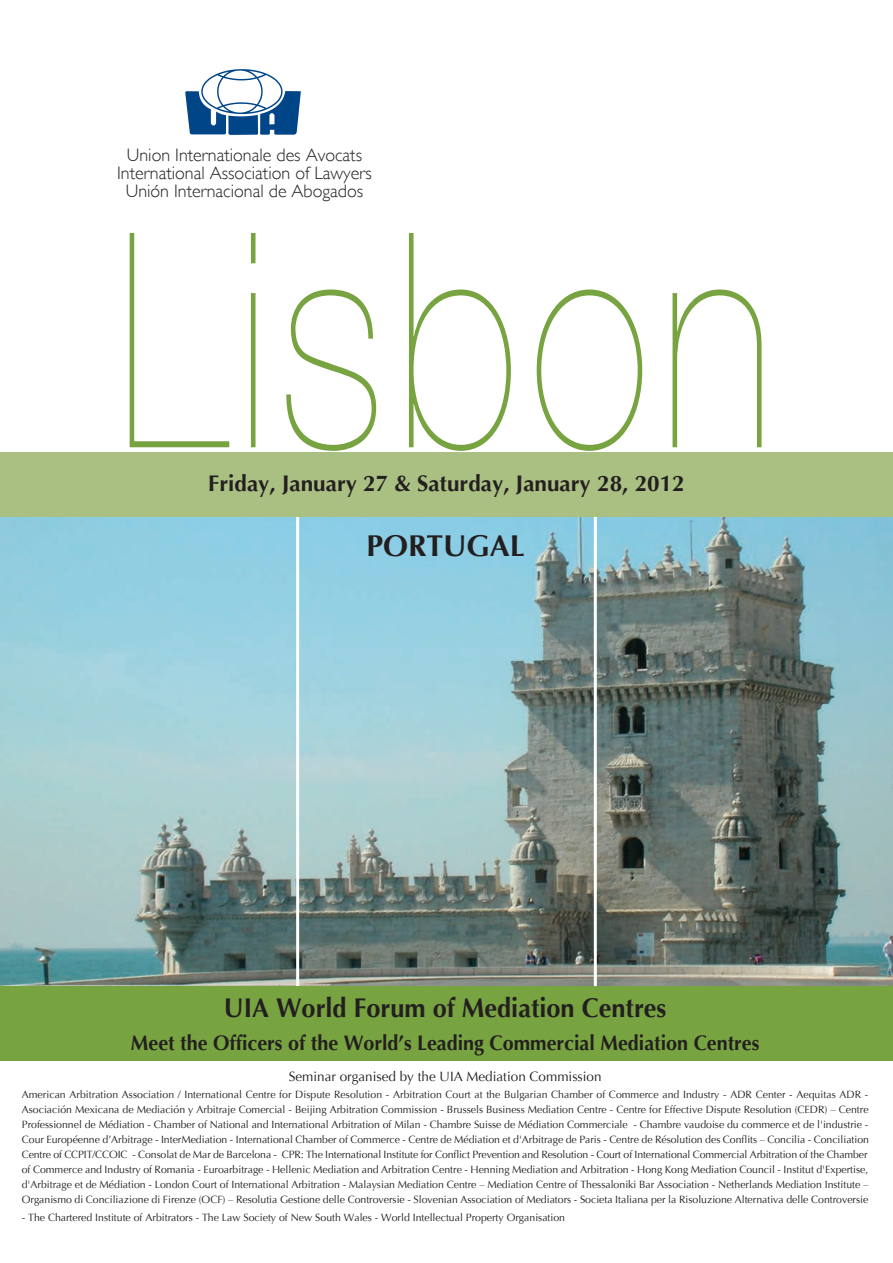
<style>
.page{position:relative;width:893px;height:1263px;background:#fff}
.page>*{position:absolute;margin:0;border:0;box-sizing:border-box;transform-origin:0 0}
.t1{font:200 300px "Helvetica Neue LT Std";letter-spacing:.05em;color:#78a341;scale:.76 1}
.t2{font:700 30px "Optima";color:#231f20}
.t3{font:700 27px "Optima";color:#231f20;scale:.94 1}
.t4{font:700 22.5px "Optima";color:#231f20}
.t5{font:700 21px "Optima";color:#231f20;scale:.94 1}
.t6{font:300 18px/18px "Gill Sans";color:#231f20;text-align:center}
.t7{font:13.5px "Optima";color:#231f20}
.t8{font:10.5px/15px "Optima";color:#231f20}
</style>
<div class="page">
<img style="left:185px;top:70px;width:116px;height:64px">
<img style="left:0;top:517px;width:893px;height:469px">
<hr style="left:296px;top:449px;width:3px;height:580px;background:#fff">
<hr style="left:594px;top:449px;width:3px;height:578px;background:#fff">
<div style="left:0;top:986px;width:893px;height:75px;background:#78a341"></div>
<div style="left:0;top:452px;width:893px;height:65px;background:#aabf82"></div>
<h3 class="t6" style="left:117px;top:146px;width:256px">Union Internationale des Avocats<br>International Association of Lawyers<br>Unión Internacional de Abogados</h3>
<h1 class="t1" style="left:117px;top:233px;width:865px">Lisbon</h1>
<h3 class="t4" style="left:208px;top:470px;width:478px">Friday, January 27 &amp; Saturday, January 28, 2012</h3>
<h2 class="t2" style="left:366px;top:528px;width:160px">PORTUGAL</h2>
<h3 class="t3" style="left:224px;top:992px;width:472px">UIA World Forum of Mediation Centres</h3>
<h3 class="t5" style="left:131px;top:1030px;width:670px">Meet the Officers of the World’s Leading Commercial Mediation Centres</h3>
<p class="t7" style="left:289px;top:1069px;width:314px">Seminar organised by the UIA Mediation Commission</p>
<p class="t8" style="left:22px;top:1087px;width:849px">American Arbitration Association / International Centre for Dispute Resolution - Arbitration Court at the Bulgarian Chamber of Commerce and Industry - ADR Center - Aequitas ADR - Asociación Mexicana de Mediación y Arbitraje Comercial - Beijing Arbitration Commission - Brussels Business Mediation Centre - Centre for Effective Dispute Resolution (CEDR) – Centre Professionnel de Médiation - Chamber of National and International Arbitration of Milan - Chambre Suisse de Médiation Commerciale - Chambre vaudoise du commerce et de l'industrie - Cour Européenne d’Arbitrage - InterMediation - International Chamber of Commerce - Centre de Médiation et d'Arbitrage de Paris - Centre de Résolution des Conflits – Concilia - Conciliation Centre of CCPIT/CCOIC - Consolat de Mar de Barcelona - CPR: The International Institute for Conflict Prevention and Resolution - Court of International Commercial Arbitration of the Chamber of Commerce and Industry of Romania - Euroarbitrage - Hellenic Mediation and Arbitration Centre - Henning Mediation and Arbitration - Hong Kong Mediation Council - Institut d'Expertise, d'Arbitrage et de Médiation - London Court of International Arbitration - Malaysian Mediation Centre – Mediation Centre of Thessaloniki Bar Association - Netherlands Mediation Institute – Organismo di Conciliazione di Firenze (OCF) – Resolutia Gestione delle Controversie - Slovenian Association of Mediators - Societa Italiana per la Risoluzione Alternativa delle Controversie</p>
<p class="t8" style="left:22px;top:1210px;width:545px">- The Chartered Institute of Arbitrators - The Law Society of New South Wales - World Intellectual Property Organisation</p>
</div>
